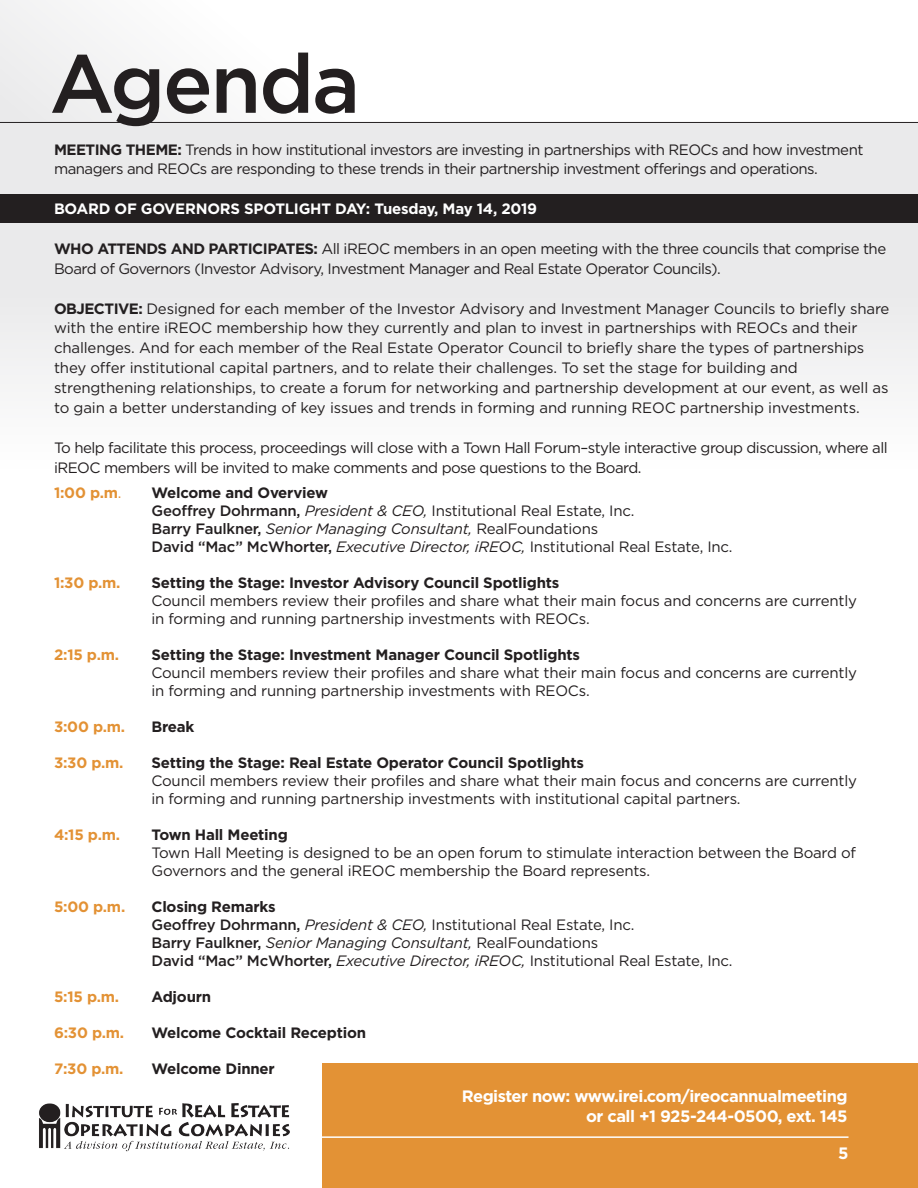
<style>
.page{position:relative;width:918px;height:1188px;background:#fff}
.page>*{position:absolute;margin:0;border:0;box-sizing:border-box;transform-origin:0 0}
.t1{font:500 82.5px "Gotham";letter-spacing:-.03em;color:#231f20}
.t2{font:700 16.5px/19.8px "Gotham";letter-spacing:-.03em;color:#fff;text-align:right}
.t3{font:15px/18px "Gotham";letter-spacing:-.015em;color:#231f20}
.t4{font:15px/19.8px "Gotham";letter-spacing:-.035em;color:#231f20}
.t5{font:700 15px "Gotham";letter-spacing:-.015em;color:#e39235}
.t6{font:700 15px "Gotham";letter-spacing:-.015em;color:#231f20}
.t7{font:700 15px "Gotham";letter-spacing:-.015em;color:#fff}
.s1{font-weight:700}
.s2{font-weight:400}
.s3{font-weight:500}
.s4{font-style:italic}
</style>
<div class="page">
<div style="left:322px;top:1063px;width:596px;height:125px;background:#e39235"></div>
<hr style="left:234px;top:1136px;width:615px;height:2px;background:#fff">
<img style="left:39px;top:1103px;width:251px;height:49px">
<div style="left:0;top:123px;width:918px;height:475px;background:#f3f3f4"></div>
<div style="left:0;top:194px;width:918px;height:28px;background:#231f20"></div>
<hr style="left:0;top:122px;width:918px;height:1px;background:#231f20">
<div style="left:0;top:0;width:601px;height:122px;background:linear-gradient(to right,#f2f2f3,#fff)"></div>
<p class="t1" style="left:50px;top:30px;width:312px">Agenda</p>
<p class="t4" style="left:54px;top:139px;width:811px"><span class="s1">MEETING THEME:</span> Trends in how institutional investors are investing in partnerships with REOCs and how investment managers and REOCs are responding to these trends in their partnership investment offerings and operations.</p>
<p class="t7" style="left:54px;top:199px;width:485px">BOARD OF GOVERNORS SPOTLIGHT DAY: Tuesday, May 14, 2019</p>
<p class="t4" style="left:54px;top:238px;width:834px"><span class="s1">WHO ATTENDS AND PARTICIPATES:</span> All iREOC members in an open meeting with the three councils that comprise the<br>Board of Governors (Investor Advisory, Investment Manager and Real Estate Operator Councils).</p>
<p class="t3" style="left:54px;top:298px;width:837px;line-height:19.8px"><span class="s1">OBJECTIVE:</span> Designed for each member of the Investor Advisory and Investment Manager Councils to briefly share with the entire iREOC membership how they currently and plan to invest in partnerships with REOCs and their challenges. And for each member of the Real Estate Operator Council to briefly share the types of partnerships they offer institutional capital partners, and to relate their challenges. To set the stage for building and strengthening relationships, to create a forum for networking and partnership development at our event, as well as to gain a better understanding of key issues and trends in forming and running REOC partnership investments.</p>
<p class="t4" style="left:54px;top:437px;width:835px">To help facilitate this process, proceedings will close with a Town Hall Forum–style interactive group discussion, where all iREOC members will be invited to make comments and pose questions to the Board.</p>
<p class="t5" style="left:54px;top:483px;width:69px">1:00 p.m<span class="s2">.</span></p>
<p class="t3" style="left:152px;top:483px;width:583px"><span class="s1">Welcome and Overview<br></span><span class="s3">Geoffrey Dohrmann,</span> <span class="s4">President &amp; CEO,</span> Institutional Real Estate, Inc.<br><span class="s3">Barry Faulkner,</span> <span class="s4">Senior Managing Consultant,</span> RealFoundations<br><span class="s3">David “Mac” McWhorter,</span> <span class="s4">Executive Director, iREOC,</span> Institutional Real Estate, Inc.</p>
<p class="t5" style="left:54px;top:573px;width:68px">1:30 p.m.</p>
<p class="t3" style="left:152px;top:573px;width:707px"><span class="s1">Setting the Stage: Investor Advisory Council Spotlights<br></span>Council members review their profiles and share what their main focus and concerns are currently in forming and running partnership investments with REOCs.</p>
<p class="t5" style="left:54px;top:645px;width:67px">2:15 p.m.</p>
<p class="t3" style="left:151px;top:645px;width:707px"><span class="s1">Setting the Stage: Investment Manager Council Spotlights<br></span>Council members review their profiles and share what their main focus and concerns are currently in forming and running partnership investments with REOCs.</p>
<p class="t5" style="left:54px;top:717px;width:73px">3:00 p.m.</p>
<p class="t6" style="left:152px;top:717px;width:44px">Break</p>
<p class="t5" style="left:54px;top:753px;width:71px">3:30 p.m.</p>
<p class="t3" style="left:151px;top:753px;width:707px"><span class="s1">Setting the Stage: Real Estate Operator Council Spotlights<br></span>Council members review their profiles and share what their main focus and concerns are currently in forming and running partnership investments with institutional capital partners.</p>
<p class="t5" style="left:54px;top:825px;width:68px">4:15 p.m.</p>
<p class="t3" style="left:151px;top:825px;width:706px"><span class="s1">Town Hall Meeting<br></span>Town Hall Meeting is designed to be an open forum to stimulate interaction between the Board of<br>Governors and the general iREOC membership the Board represents.</p>
<p class="t5" style="left:54px;top:897px;width:73px">5:00 p.m.</p>
<p class="t3" style="left:152px;top:897px;width:583px"><span class="s1">Closing Remarks<br></span><span class="s3">Geoffrey Dohrmann,</span> <span class="s4">President &amp; CEO,</span> Institutional Real Estate, Inc.<br><span class="s3">Barry Faulkner,</span> <span class="s4">Senior Managing Consultant,</span> RealFoundations<br><span class="s3">David “Mac” McWhorter,</span> <span class="s4">Executive Director, iREOC,</span> Institutional Real Estate, Inc.</p>
<p class="t5" style="left:54px;top:987px;width:67px">5:15 p.m.</p>
<p class="t6" style="left:151px;top:987px;width:61px">Adjourn</p>
<p class="t5" style="left:54px;top:1023px;width:72px">6:30 p.m.</p>
<p class="t6" style="left:151px;top:1023px;width:216px">Welcome Cocktail Reception</p>
<p class="t5" style="left:54px;top:1059px;width:71px">7:30 p.m.</p>
<p class="t6" style="left:151px;top:1059px;width:125px">Welcome Dinner</p>
<p class="t2" style="left:462px;top:1086px;width:387px">Register now: www.irei.com/ireocannualmeeting or call +1 925-244-0500, ext. 145</p>
<p class="t2" style="left:838px;top:1143px;width:12px">5</p>
</div>
